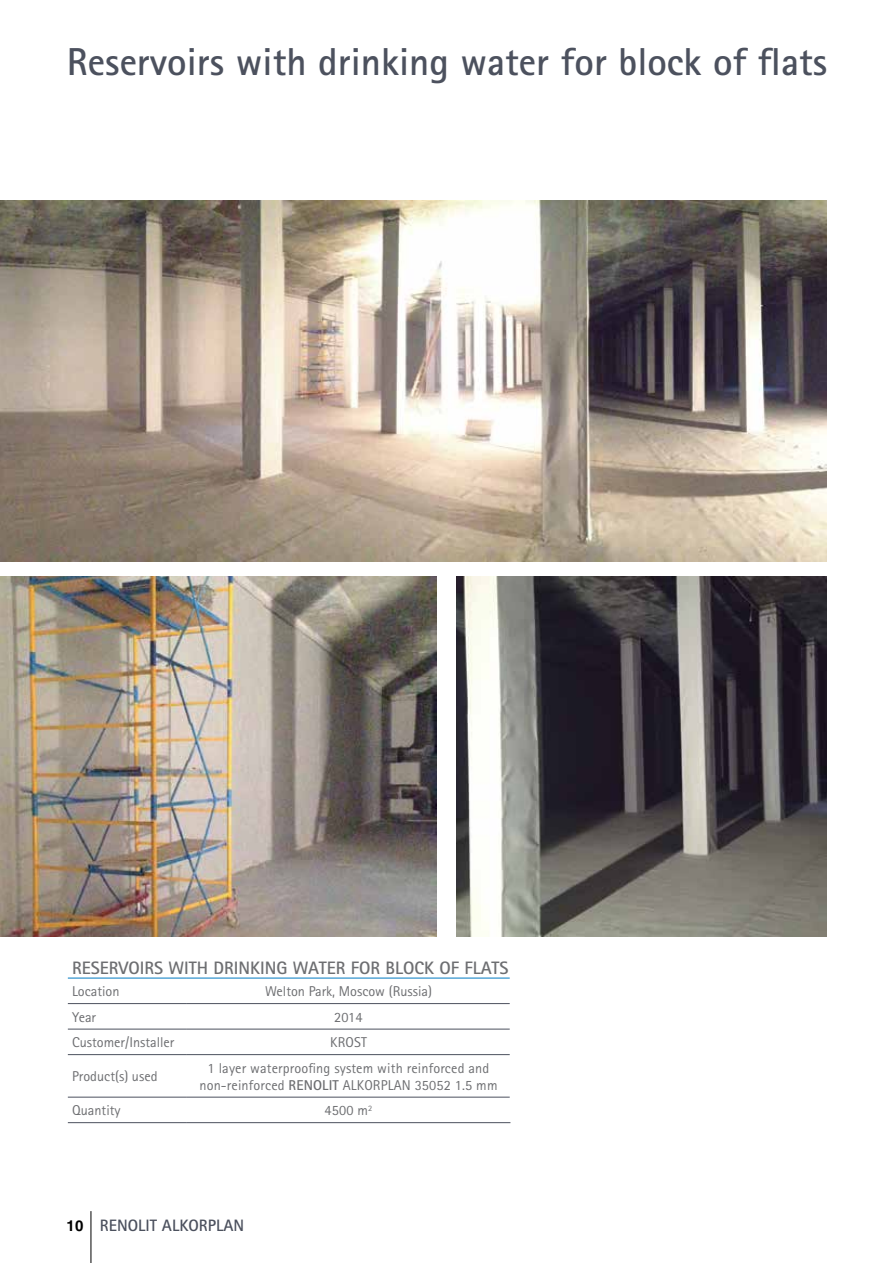
<style>
.page{position:relative;width:893px;height:1263px;background:#fff}
.page>*{position:absolute;margin:0;border:0;box-sizing:border-box;transform-origin:0 0}
.t1{font:700 39px "Rotis Sans Serif";color:#4c515e}
.t2{font:700 18px "Rotis Sans Serif";color:#6d6e71}
.t3{font:700 16.5px "Rotis Sans Serif";color:#4c515e}
.t4{font:14.25px/17.1px "Rotis Sans Serif";letter-spacing:.01em;color:#6d6e71;text-align:center}
.s1{font-weight:700}
.s2{font-family:"Helvetica";font-size:15px;color:#000}
</style>
<div class="page">
<hr style="left:91px;top:1211px;width:1px;height:52px;background:#000">
<img style="left:0;top:201px;width:826px;height:360px">
<img style="left:0;top:576px;width:436px;height:360px">
<img style="left:457px;top:576px;width:369px;height:360px">
<svg style="left:188px;top:1004px;width:322px;height:93px"></svg>
<hr style="left:187px;top:1003px;width:323px;height:1px;background:#4c515e">
<hr style="left:187px;top:1029px;width:323px;height:1px;background:#4c515e">
<hr style="left:187px;top:1054px;width:323px;height:1px;background:#4c515e">
<hr style="left:187px;top:1097px;width:323px;height:1px;background:#4c515e">
<hr style="left:187px;top:1122px;width:323px;height:1px;background:#4c515e">
<hr style="left:68px;top:1003px;width:119px;height:1px;background:#4c515e">
<hr style="left:68px;top:1029px;width:119px;height:1px;background:#4c515e">
<hr style="left:68px;top:1054px;width:119px;height:1px;background:#4c515e">
<hr style="left:68px;top:1097px;width:119px;height:1px;background:#4c515e">
<hr style="left:68px;top:1122px;width:119px;height:1px;background:#4c515e">
<hr style="left:68px;top:978px;width:119px;height:1px;background:#007ac1">
<hr style="left:187px;top:978px;width:323px;height:1px;background:#007ac1">
<h1 class="t1" style="left:67px;top:38px;width:762px">Reservoirs with drinking water for block of flats</h1>
<p class="t2" style="left:72px;top:957px;width:20px">Reservoirs</p>
<p class="t2" style="left:168px;top:957px;width:55px">wit h drinking</p>
<p class="t2" style="left:293px;top:957px;width:12px">water</p>
<p class="t2" style="left:351px;top:957px;width:11px">for</p>
<p class="t2" style="left:385px;top:957px;width:89px">blockof flats</p>
<p class="t4" style="left:72px;top:983px;width:49px">Location</p>
<p class="t4" style="left:265px;top:983px;width:168px">Welton Park, Moscow (Russia)</p>
<p class="t4" style="left:72px;top:1008px;width:26px">Year</p>
<p class="t4" style="left:334px;top:1008px;width:30px">2014</p>
<p class="t4" style="left:72px;top:1034px;width:104px">Customer/Installer</p>
<p class="t4" style="left:330px;top:1034px;width:38px">KROST</p>
<p class="t4" style="left:72px;top:1068px;width:87px">Product(s) used</p>
<p class="t4" style="left:199px;top:1059px;width:300px">1 layer waterproofing system with reinforced and non-reinforced <span class="s1">RENOLIT</span> ALKORPLAN 35052 1.5 mm</p>
<p class="t4" style="left:72px;top:1102px;width:50px">Quantity</p>
<p class="t4" style="left:325px;top:1102px;width:49px">4500 m<sup>2</sup></p>
<p class="t3" style="left:67px;top:1214px;width:179px"><span class="s2">10</span> RENOLIT ALKORPLAN</p>
</div>
